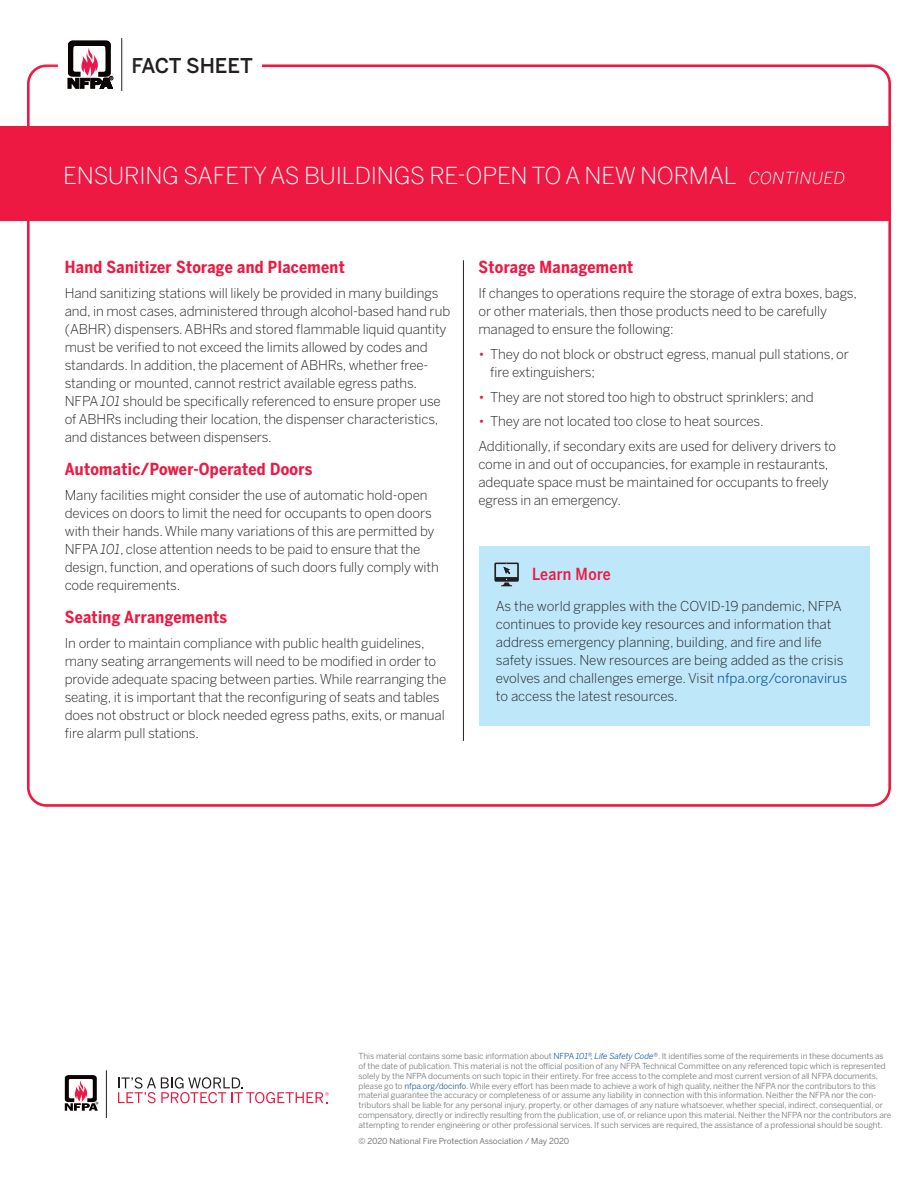
<style>
.page{position:relative;width:918px;height:1188px;background:#fff}
.page>*{position:absolute;margin:0;border:0;box-sizing:border-box;transform-origin:0 0}
.Headline_Small{font:300 23.25px "Benton Sans";letter-spacing:-.01em;color:#fff}
.Headline{font:500 20.25px "Benton Sans";color:#231f20}
.t1{font:700 16.5px "Benton Sans Condensed";letter-spacing:.02em;color:#ed1943}
.t2{font:500 16.5px "Benton Sans Condensed";letter-spacing:.02em;color:#ed1943}
.Body_Copy{font:300 13.5px/18px "Benton Sans";letter-spacing:-.01em;color:#231f20}
.t3{font:8.25px/9.8px "Benton Sans";letter-spacing:-.01em;color:#76787b}
.t4{font:8.25px "Benton Sans";letter-spacing:-.01em;color:#76787b}
.s1{font-style:italic;font-size:16.5px}
.s2{font-style:italic}
.s3{color:#ed1943}
.s4{font-weight:400;color:#175d9e}
.s5{color:#175d9e}
.s6{font-style:italic;color:#175d9e}
</style>
<div class="page">
<div style="left:0;top:126px;width:888px;height:95px;background:#ed1943"></div>
<hr style="left:463px;top:260px;width:1px;height:481px;background:#231f20">
<div style="left:25px;top:0;width:128px;height:130px;background:#fff"></div>
<svg style="left:68px;top:41px;width:45px;height:47px"></svg>
<hr style="left:121px;top:38px;width:1px;height:53px;background:#231f20">
<div style="left:479px;top:546px;width:390px;height:180px;background:#bee7fa"></div>
<svg style="left:65px;top:1075px;width:34px;height:36px"></svg>
<hr style="left:106px;top:1070px;width:1px;height:47px;background:#231f20">
<svg style="left:118px;top:1077px;width:211px;height:27px"></svg>
<svg style="left:494px;top:563px;width:25px;height:23px"></svg>
<p class="Headline" style="left:131px;top:53px;width:123px">FACT SHEET</p>
<p class="Headline_Small" style="left:63px;top:162px;width:784px">ENSURING SAFETY AS BUILDINGS RE-OPEN TO A NEW NORMAL <span class="s1">CONTINUED</span></p>
<p class="t1" style="left:65px;top:257px;width:281px">Hand Sanitizer Storage and Placement</p>
<p class="Body_Copy" style="left:65px;top:284px;width:387px">Hand sanitizing stations will likely be provided in many buildings and, in most cases, administered through alcohol-based hand rub (ABHR) dispensers. ABHRs and stored flammable liquid quantity must be verified to not exceed the limits allowed by codes and standards. In addition, the placement of ABHRs, whether free&shy;standing or mounted, cannot restrict available egress paths.<br>NFPA <span class="s2">101</span> should be specifically referenced to ensure proper use of ABHRs including their location, the dispenser characteristics, and distances between dispensers.</p>
<p class="t1" style="left:65px;top:459px;width:249px">Automatic/Power-Operated Doors</p>
<p class="Body_Copy" style="left:65px;top:486px;width:376px">Many facilities might consider the use of automatic hold-open devices on doors to limit the need for occupants to open doors with their hands. While many variations of this are permitted by NFPA <span class="s2">101</span>, close attention needs to be paid to ensure that the design, function, and operations of such doors fully comply with code requirements.</p>
<p class="t1" style="left:65px;top:606px;width:164px">Seating Arrangements</p>
<p class="Body_Copy" style="left:65px;top:634px;width:383px">In order to maintain compliance with public health guidelines, many seating arrangements will need to be modified in order to provide adequate spacing between parties. While rearranging the seating, it is important that the reconfiguring of seats and tables does not obstruct or block needed egress paths, exits, or manual fire alarm pull stations.</p>
<p class="t1" style="left:478px;top:257px;width:156px">Storage Management</p>
<p class="Body_Copy" style="left:478px;top:284px;width:380px">If changes to operations require the storage of extra boxes, bags, or other materials, then those products need to be carefully managed to ensure the following:</p>
<p class="Body_Copy" style="left:490px;top:345px;width:360px;text-indent:-12px"><span class="s3">•</span> They do not block or obstruct egress, manual pull stations, or fire extinguishers;</p>
<p class="Body_Copy" style="left:478px;top:388px;width:337px"><span class="s3">•</span> They are not stored too high to obstruct sprinklers; and</p>
<p class="Body_Copy" style="left:478px;top:412px;width:287px"><span class="s3">•</span> They are not located too close to heat sources.</p>
<p class="Body_Copy" style="left:478px;top:437px;width:359px">Additionally, if secondary exits are used for delivery drivers to come in and out of occupancies, for example in restaurants, adequate space must be maintained for occupants to freely egress in an emergency.</p>
<p class="t2" style="left:532px;top:564px;width:80px">Learn More</p>
<p class="Body_Copy" style="left:496px;top:597px;width:353px">As the world grapples with the COVID-19 pandemic, NFPA continues to provide key resources and information that address emergency planning, building, and fire and life safety issues. New resources are being added as the crisis evolves and challenges emerge. Visit <span class="s4">nfpa.org/coronavirus </span>to access the latest resources.</p>
<p class="t3" style="left:359px;top:1052px;width:534px">This material contains some basic information about <span class="s5">NFPA</span> <span class="s6">101®, Life Safety Code®</span>. It identifies some of the requirements in these documents as of the date of publication. This material is not the official position of any NFPA Technical Committee on any referenced topic which is represented solely by the NFPA documents on such topic in their entirety. For free access to the complete and most current version of all NFPA documents, please go to <span class="s5">nfpa.org/docinfo</span>. While every effort has been made to achieve a work of high quality, neither the NFPA nor the contributors to this material guarantee the accuracy or completeness of or assume any liability in connection with this information. Neither the NFPA nor the con&shy;tributors shall be liable for any personal injury, property, or other damages of any nature whatsoever, whether special, indirect, consequential, or compensatory, directly or indirectly resulting from the publication, use of, or reliance upon this material. Neither the NFPA nor the contributors are attempting to render engineering or other professional services. If such services are required, the assistance of a professional should be sought.</p>
<p class="t4" style="left:359px;top:1136px;width:212px">© 2020 National Fire Protection Association / May 2020</p>
</div>
